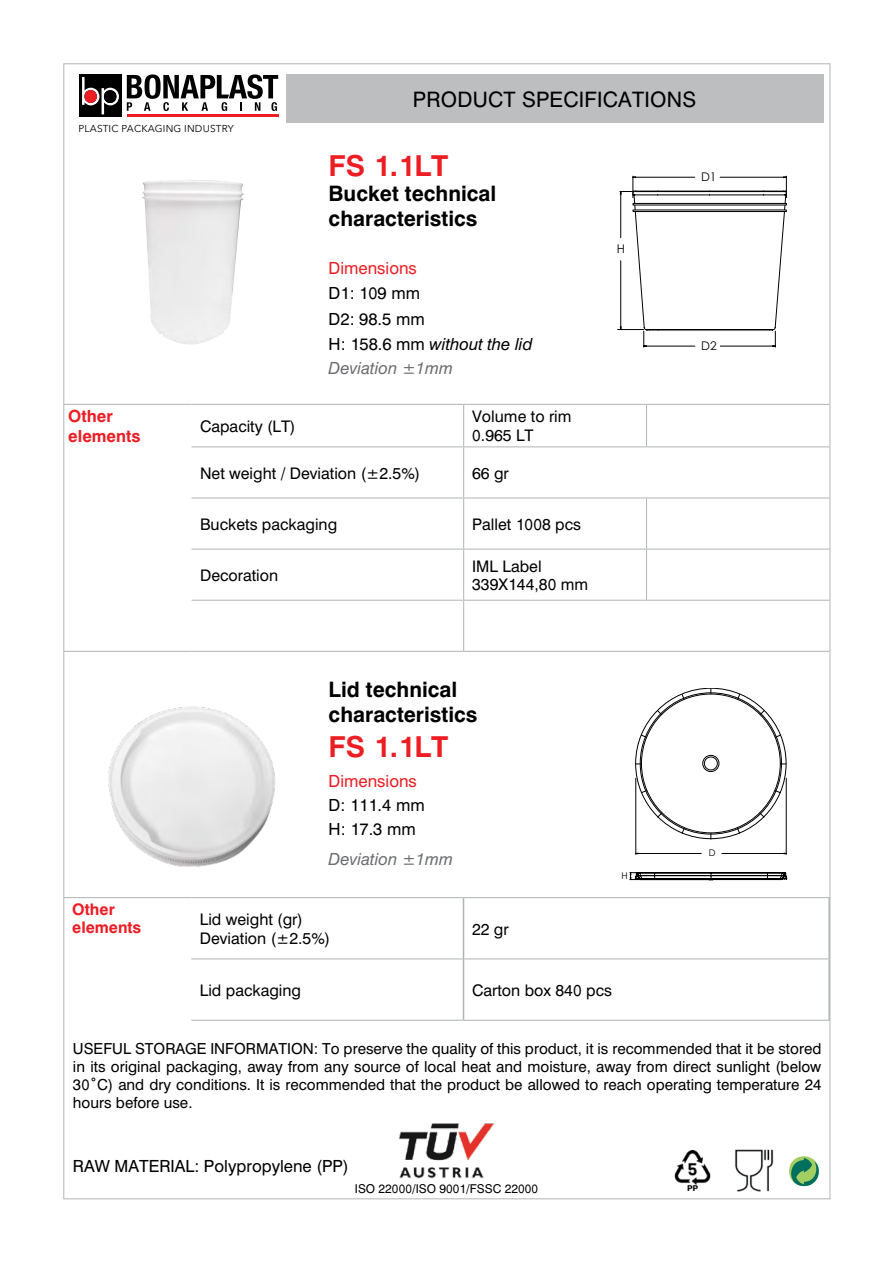
<style>
.page{position:relative;width:893px;height:1263px;background:#fff}
.page>*{position:absolute;margin:0;border:0;box-sizing:border-box;transform-origin:0 0}
.t1{font:28.5px "UB Helvetica Bold";color:#ed1d24}
.t2{font:21px/25.2px "UB Helvetica Bold";color:#000}
.t3{font:21px "UB Helvetica";letter-spacing:.01em;color:#000}
.t4{font:16.5px/25.5px "UB Helvetica";color:#000}
.t5{font:16.5px/24px "UB Helvetica Italic";color:#000}
.t6{font:16.5px "UB Helvetica";color:#ed1d24}
.t7{font:16.5px "UB Helvetica Italic";color:#6d6e71}
.t8{font:16.5px/19.8px "UB Helvetica Bold";color:#ed1d24}
.t9{font:15.75px/18.9px "UB Helvetica";color:#000}
.t10{font:15.75px/18px "UB Helvetica Bold";color:#ed1d24}
.t11{font:15px/18px "UB Helvetica";color:#000;text-align:justify}
.t12{font:12px "UB Helvetica";color:#000}
.t13{font:12px "Century Gothic";color:#000}
.t14{font:10.05px "Avenir Next";letter-spacing:.02em;color:#000}
.t15{font:9.15px "Century Gothic";color:#000}
.s1{font-family:"UB Helvetica"}
.s2{color:#6d6e71}
</style>
<div class="page">
<div style="left:286px;top:74px;width:537px;height:48px;background:#bcbec0"></div>
<img style="left:141px;top:180px;width:103px;height:165px">
<svg style="left:618px;top:176px;width:169px;height:171px"></svg>
<div style="left:633px;top:203px;width:153px;height:2px;border:1px solid #000"></div>
<div style="left:633px;top:210px;width:153px;height:2px;border:1px solid #000"></div>
<img style="left:108px;top:706px;width:168px;height:160px">
<hr style="left:636px;top:764px;width:150px;height:1px;background:#000">
<hr style="left:711px;top:689px;width:1px;height:150px;background:#000">
<svg style="left:641px;top:694px;width:139px;height:140px"></svg>
<hr style="left:635px;top:778px;width:1px;height:76px;background:#000">
<hr style="left:786px;top:778px;width:1px;height:76px;background:#000">
<hr style="left:636px;top:853px;width:65px;height:1px;background:#000">
<hr style="left:722px;top:853px;width:64px;height:1px;background:#000">
<svg style="left:630px;top:872px;width:157px;height:8px"></svg>
<div style="left:641px;top:694px;width:139px;height:139px;background:#fff;border-radius:50%"></div>
<div style="left:703px;top:755px;width:16px;height:17px;border:1px solid #000;border-radius:50%"></div>
<div style="left:704px;top:757px;width:13px;height:13px;border:1px solid #000;border-radius:50%"></div>
<hr style="left:191px;top:1020px;width:272px;height:1px;background:#b1b4b6">
<hr style="left:463px;top:1020px;width:367px;height:1px;background:#b1b4b6">
<hr style="left:64px;top:897px;width:127px;height:1px;background:#b1b4b6">
<hr style="left:191px;top:897px;width:272px;height:1px;background:#b1b4b6">
<hr style="left:463px;top:897px;width:367px;height:1px;background:#b1b4b6">
<hr style="left:191px;top:958px;width:272px;height:1px;background:#b1b4b6">
<hr style="left:464px;top:958px;width:364px;height:1px;background:#b1b4b6">
<hr style="left:463px;top:898px;width:1px;height:61px;background:#b1b4b6">
<hr style="left:828px;top:898px;width:2px;height:61px;background:#b1b4b6">
<hr style="left:463px;top:959px;width:1px;height:61px;background:#b1b4b6">
<hr style="left:828px;top:959px;width:2px;height:61px;background:#b1b4b6">
<img style="left:399px;top:1123px;width:95px;height:55px">
<img style="left:735px;top:1150px;width:39px;height:41px">
<svg style="left:789px;top:1156px;width:30px;height:31px"></svg>
<hr style="left:192px;top:600px;width:272px;height:1px;background:#b1b4b6">
<hr style="left:464px;top:600px;width:182px;height:1px;background:#b1b4b6">
<hr style="left:646px;top:600px;width:183px;height:1px;background:#b1b4b6">
<hr style="left:64px;top:651px;width:128px;height:1px;background:#b1b4b6">
<hr style="left:192px;top:651px;width:272px;height:1px;background:#b1b4b6">
<hr style="left:464px;top:651px;width:182px;height:1px;background:#b1b4b6">
<hr style="left:646px;top:651px;width:183px;height:1px;background:#b1b4b6">
<hr style="left:64px;top:404px;width:128px;height:1px;background:#b1b4b6">
<hr style="left:192px;top:404px;width:272px;height:1px;background:#b1b4b6">
<hr style="left:464px;top:404px;width:182px;height:1px;background:#b1b4b6">
<hr style="left:646px;top:404px;width:183px;height:1px;background:#b1b4b6">
<hr style="left:192px;top:446px;width:272px;height:1px;background:#b1b4b6">
<hr style="left:464px;top:446px;width:182px;height:1px;background:#b1b4b6">
<hr style="left:646px;top:446px;width:183px;height:1px;background:#b1b4b6">
<hr style="left:192px;top:498px;width:272px;height:1px;background:#b1b4b6">
<hr style="left:464px;top:498px;width:182px;height:1px;background:#b1b4b6">
<hr style="left:646px;top:498px;width:183px;height:1px;background:#b1b4b6">
<hr style="left:192px;top:549px;width:272px;height:1px;background:#b1b4b6">
<hr style="left:464px;top:549px;width:182px;height:1px;background:#b1b4b6">
<hr style="left:646px;top:549px;width:183px;height:1px;background:#b1b4b6">
<hr style="left:646px;top:549px;width:1px;height:51px;background:#b1b4b6">
<hr style="left:463px;top:405px;width:1px;height:41px;background:#b1b4b6">
<hr style="left:463px;top:447px;width:1px;height:51px;background:#b1b4b6">
<hr style="left:463px;top:498px;width:1px;height:51px;background:#b1b4b6">
<hr style="left:463px;top:549px;width:1px;height:51px;background:#b1b4b6">
<hr style="left:463px;top:601px;width:1px;height:50px;background:#b1b4b6">
<hr style="left:646px;top:498px;width:1px;height:51px;background:#b1b4b6">
<hr style="left:646px;top:405px;width:1px;height:41px;background:#b1b4b6">
<hr style="left:127px;top:114px;width:151px;height:3px;background:#ed1d24">
<div style="left:79px;top:75px;width:42px;height:42px;background:#000"></div>
<svg style="left:127px;top:74px;width:151px;height:37px"></svg>
<svg style="left:82px;top:77px;width:37px;height:37px"></svg>
<img style="left:674px;top:1150px;width:37px;height:41px">
<p class="t14" style="left:78px;top:120px;width:157px">PLASTIC PACKAGING INDUSTRY</p>
<h2 class="t3" style="left:413px;top:86px;width:285px">PRODUCT SPECIFICATIONS</h2>
<h1 class="t1" style="left:329px;top:148px;width:121px">FS 1.1LT</h1>
<h2 class="t2" style="left:329px;top:181px;width:169px">Βucket technical characteristics</h2>
<p class="t6" style="left:329px;top:258px;width:90px">Dimensions</p>
<p class="t4" style="left:329px;top:280px;width:98px">D1: 109 mm<br>D2: 98.5 mm</p>
<p class="t5" style="left:329px;top:332px;width:205px"><span class="s1">H: 158.6 mm</span> without the lid<br><span class="s2">Deviation ±1mm</span></p>
<p class="t13" style="left:617px;top:240px;width:10px">H</p>
<p class="t13" style="left:701px;top:168px;width:17px">D1</p>
<p class="t13" style="left:701px;top:337px;width:17px">D2</p>
<p class="t8" style="left:68px;top:406px;width:74px">Other elements</p>
<p class="t9" style="left:200px;top:417px;width:97px">Capacity (LT)</p>
<p class="t9" style="left:472px;top:407px;width:101px">Volume to rim<br>0.965 LT</p>
<p class="t9" style="left:200px;top:464px;width:222px">Net weight / Deviation (±2.5%)</p>
<p class="t9" style="left:472px;top:464px;width:38px">66 gr</p>
<p class="t9" style="left:200px;top:515px;width:139px">Buckets packaging</p>
<p class="t9" style="left:472px;top:515px;width:110px">Pallet 1008 pcs</p>
<p class="t9" style="left:200px;top:566px;width:80px">Decoration</p>
<p class="t9" style="left:472px;top:556px;width:118px">IML Label<br>339X144,80 mm</p>
<h2 class="t2" style="left:329px;top:677px;width:150px">Lid technical characteristics</h2>
<h1 class="t1" style="left:329px;top:729px;width:121px">FS 1.1LT</h1>
<p class="t6" style="left:329px;top:771px;width:90px">Dimensions</p>
<p class="t4" style="left:329px;top:793px;width:98px;line-height:24px">D: 111.4 mm<br>H: 17.3 mm</p>
<p class="t7" style="left:329px;top:849px;width:126px">Deviation ±1mm</p>
<p class="t10" style="left:72px;top:900px;width:71px">Other elements</p>
<p class="t9" style="left:200px;top:909px;width:132px;line-height:19.5px">Lid weight (gr)<br>Deviation (±2.5%)</p>
<p class="t9" style="left:472px;top:919px;width:38px">22 gr</p>
<p class="t9" style="left:200px;top:981px;width:103px">Lid packaging</p>
<p class="t9" style="left:472px;top:981px;width:142px">Carton box 840 pcs</p>
<p class="t15" style="left:621px;top:870px;width:8px">H</p>
<p class="t15" style="left:709px;top:847px;width:8px">D</p>
<p class="t11" style="left:73px;top:1039px;width:750px">USEFUL STORAGE INFORMATION: To preserve the quality of this product, it is recommended that it be stored in its original packaging, away from any source of local heat and moisture, away from direct sunlight (below 30°C) and dry conditions. It is recommended that the product be allowed to reach operating temperature 24 hours before use.</p>
<p class="t4" style="left:73px;top:1153px;width:277px">RAW MATERIAL: Polypropylene (PP)</p>
<p class="t12" style="left:355px;top:1181px;width:185px">ISO 22000/ISO 9001/FSSC 22000</p>
</div>
